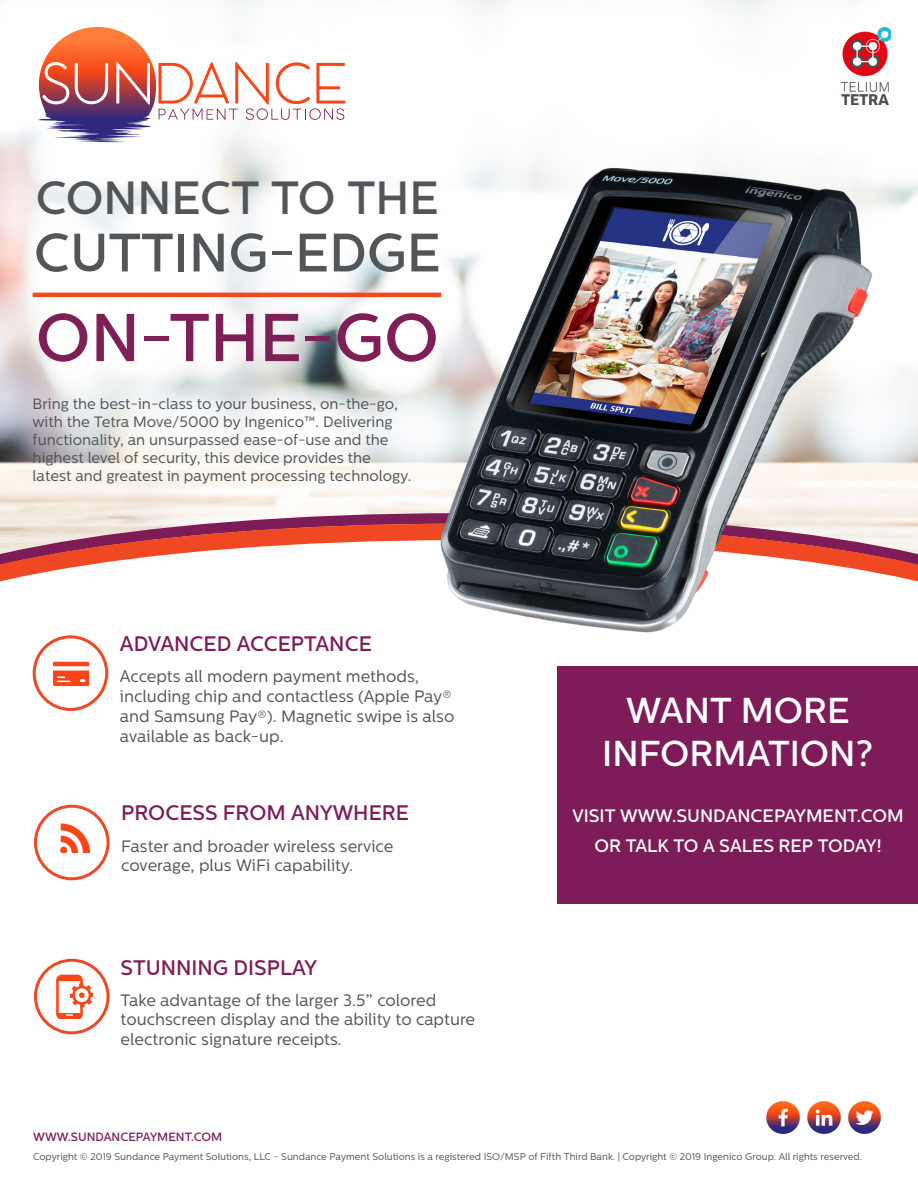
<style>
.page{position:relative;width:918px;height:1188px;background:#fff}
.page>*{position:absolute;margin:0;border:0;box-sizing:border-box;transform-origin:0 0}
.t1{font:500 67.5px "Centrale Sans";color:#7e2057}
.t2{font:500 54px "Centrale Sans";color:#535659}
.t3{font:500 46.5px "Centrale Sans";color:#535659}
.t4{font:500 36px "Centrale Sans";color:#fff}
.t5{font:500 21px "Centrale Sans";color:#7d1c58}
.t6{font:500 18px/30px "Centrale Sans";color:#fff;text-align:center}
.t7{font:16.5px/19.8px "Centrale Sans";color:#535659}
.t8{font:15px "Centrale Sans";color:#515559}
.t9{font:500 12px "Centrale Sans";color:#7e2057}
.t10{font:9.75px "Centrale Sans";color:#535659}
</style>
<div class="page">
<img style="left:0;top:0;width:918px;height:513px">
<svg style="left:0;top:513px;width:918px;height:11px"></svg>
<svg style="left:0;top:524px;width:918px;height:58px"></svg>
<svg style="left:33px;top:62px;width:75px;height:75px"></svg>
<svg style="left:116px;top:62px;width:34px;height:43px"></svg>
<svg style="left:158px;top:62px;width:187px;height:58px"></svg>
<img style="left:841px;top:27px;width:50px;height:77px">
<hr style="left:33px;top:293px;width:408px;height:4px;background:#f04822">
<img style="left:766px;top:1101px;width:115px;height:33px">
<div style="left:34px;top:805px;width:76px;height:75px;border:3px solid #f04822;border-radius:50%"></div>
<div style="left:558px;top:666px;width:360px;height:237px;background:#7d1c58"></div>
<img style="left:53px;top:636px;width:35px;height:75px">
<div style="left:34px;top:959px;width:76px;height:75px;border:3px solid #f04822;border-radius:50%"></div>
<div style="left:33px;top:635px;width:75px;height:76px;border:3px solid #f04822;border-radius:50%"></div>
<img style="left:420px;top:133px;width:472px;height:500px">
<svg style="left:60px;top:824px;width:30px;height:29px"></svg>
<svg style="left:56px;top:975px;width:37px;height:43px"></svg>
<p class="t3" style="left:36px;top:171px;width:404px">CONNECT TO THE</p>
<p class="t2" style="left:34px;top:221px;width:408px">CUTTING-EDGE</p>
<p class="t1" style="left:36px;top:299px;width:405px">ON-THE-GO</p>
<p class="t8" style="left:33px;top:396px;width:367px">Bring the best-in-class to your business, on-the-go,</p>
<p class="t8" style="left:33px;top:414px;width:361px">with the Tetra Move/5000 by Ingenico™. Delivering</p>
<p class="t8" style="left:33px;top:432px;width:357px">functionality, an unsurpassed ease-of-use and the</p>
<p class="t8" style="left:33px;top:450px;width:340px">highest level of security, this device provides the</p>
<p class="t8" style="left:33px;top:468px;width:380px">latest and greatest in payment processing technology.</p>
<p class="t5" style="left:120px;top:632px;width:254px">ADVANCED ACCEPTANCE</p>
<p class="t7" style="left:120px;top:666px;width:336px">Accepts all modern payment methods, including chip and contactless (Apple Pay® and Samsung Pay®). Magnetic swipe is also available as back-up.</p>
<p class="t5" style="left:121px;top:801px;width:289px">PROCESS FROM ANYWHERE</p>
<p class="t7" style="left:121px;top:836px;width:274px">Faster and broader wireless service</p>
<p class="t7" style="left:121px;top:856px;width:233px">coverage, plus WiFi capability.</p>
<p class="t5" style="left:121px;top:955px;width:198px">STUNNING DISPLAY</p>
<p class="t7" style="left:121px;top:990px;width:317px">Take advantage of the larger 3.5” colored</p>
<p class="t7" style="left:121px;top:1010px;width:356px">touchscreen display and the ability to capture</p>
<p class="t7" style="left:121px;top:1029px;width:223px">electronic signature receipts.</p>
<p class="t9" style="left:33px;top:1129px;width:191px">WWW.SUNDANCEPAYMENT.COM</p>
<p class="t4" style="left:626px;top:689px;width:225px">WANT MORE</p>
<p class="t4" style="left:602px;top:732px;width:273px">INFORMATION?</p>
<p class="t6" style="left:572px;top:800px;width:333px">VISIT WWW.SUNDANCEPAYMENT.COM<br>OR TALK TO A SALES REP TODAY!</p>
<p class="t10" style="left:33px;top:1151px;width:830px">Copyright © 2019 Sundance Payment Solutions, LLC - Sundance Payment Solutions is a registered ISO/MSP of Fifth Third Bank. | Copyright © 2019 Ingenico Group. All rights reserved.</p>
</div>
